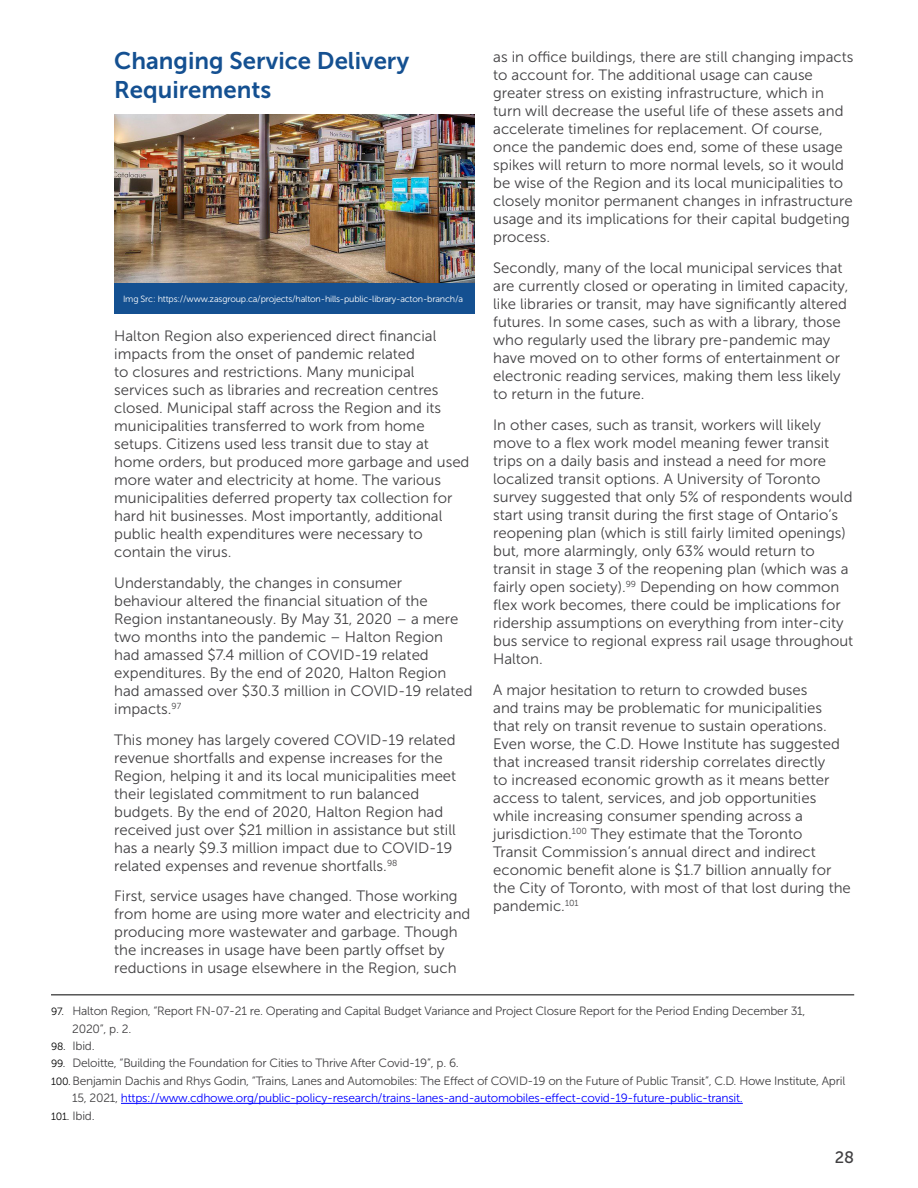
<style>
.page{position:relative;width:918px;height:1188px;background:#fff}
.page>*{position:absolute;margin:0;border:0;box-sizing:border-box;transform-origin:0 0}
.t1{font:24px/28.8px "Museo Sans 700";color:#145091}
.t2{font:16.5px "Museo Sans 500";color:#414042}
.t3{font:15px/18px "Museo Sans 300";color:#414042}
.t4{font:12px/17.4px "Museo Sans 300";letter-spacing:-.02em;color:#414042}
.t5{font:12px "Museo Sans 300";letter-spacing:-.02em;color:#00f}
.t6{font:9px "Museo Sans 300";letter-spacing:-.02em;color:#fff}
.s1{font-size:10.5px;color:#000}
.s2{color:#414042}
</style>
<div class="page">
<img style="left:114px;top:115px;width:361px;height:168px">
<div style="left:114px;top:283px;width:361px;height:31px;background:#145091"></div>
<hr style="left:121px;top:1103px;width:622px;height:1px;background:#00f">
<hr style="left:51px;top:994px;width:803px;height:1px;background:#000">
<h1 class="t1" style="left:114px;top:46px;width:297px">Changing Service Delivery<br>Requirements</h1>
<p class="t6" style="left:123px;top:294px;width:342px">Img Src: https://www.zasgroup.ca/projects/halton-hills-public-library-acton-branch/a</p>
<p class="t3" style="left:114px;top:327px;width:357px">Halton Region also experienced direct financial impacts from the onset of pandemic related<br>to closures and restrictions. Many municipal services such as libraries and recreation centres closed. Municipal staff across the Region and its municipalities transferred to work from home setups. Citizens used less transit due to stay at home orders, but produced more garbage and used more water and electricity at home. The various municipalities deferred property tax collection for hard hit businesses. Most importantly, additional public health expenditures were necessary to contain the virus.</p>
<p class="t3" style="left:114px;top:574px;width:360px">Understandably, the changes in consumer behaviour altered the financial situation of the Region instantaneously. By May 31, 2020 – a mere two months into the pandemic – Halton Region<br>had amassed $7.4 million of COVID-19 related expenditures. By the end of 2020, Halton Region had amassed over $30.3 million in COVID-19 related impacts.<sup>97</sup></p>
<p class="t3" style="left:114px;top:730px;width:344px">This money has largely covered COVID-19 related revenue shortfalls and expense increases for the Region, helping it and its local municipalities meet their legislated commitment to run balanced budgets. By the end of 2020, Halton Region had received just over $21 million in assistance but still has a nearly $9.3 million impact due to COVID-19 related expenses and revenue shortfalls.<sup>98</sup></p>
<p class="t3" style="left:114px;top:887px;width:358px">First, service usages have changed. Those working from home are using more water and electricity and producing more wastewater and garbage. Though the increases in usage have been partly offset by reductions in usage elsewhere in the Region, such</p>
<p class="t3" style="left:493px;top:48px;width:362px">as in office buildings, there are still changing impacts to account for. The additional usage can cause greater stress on existing infrastructure, which in turn will decrease the useful life of these assets and accelerate timelines for replacement. Of course, once the pandemic does end, some of these usage spikes will return to more normal levels, so it would be wise of the Region and its local municipalities to closely monitor permanent changes in infrastructure usage and its implications for their capital budgeting process.</p>
<p class="t3" style="left:493px;top:259px;width:357px">Secondly, many of the local municipal services that are currently closed or operating in limited capacity, like libraries or transit, may have significantly altered futures. In some cases, such as with a library, those who regularly used the library pre-pandemic may have moved on to other forms of entertainment or electronic reading services, making them less likely to return in the future.</p>
<p class="t3" style="left:493px;top:416px;width:362px">In other cases, such as transit, workers will likely move to a flex work model meaning fewer transit trips on a daily basis and instead a need for more localized transit options. A University of Toronto survey suggested that only 5% of respondents would start using transit during the first stage of Ontario’s reopening plan (which is still fairly limited openings) but, more alarmingly, only 63% would return to transit in stage 3 of the reopening plan (which was a fairly open society).<sup>99</sup> Depending on how common flex work becomes, there could be implications for ridership assumptions on everything from inter-city bus service to regional express rail usage throughout Halton.</p>
<p class="t3" style="left:493px;top:680px;width:359px">A major hesitation to return to crowded buses<br>and trains may be problematic for municipalities that rely on transit revenue to sustain operations.<br>Even worse, the C.D. Howe Institute has suggested that increased transit ridership correlates directly<br>to increased economic growth as it means better access to talent, services, and job opportunities while increasing consumer spending across a jurisdiction.<sup>100</sup> They estimate that the Toronto<br>Transit Commission’s annual direct and indirect economic benefit alone is $1.7 billion annually for the City of Toronto, with most of that lost during the pandemic.<sup>101</sup></p>
<p class="t4" style="left:72px;top:1002px;width:735px;text-indent:-21px"><span class="s1">97.</span> Halton Region, “Report FN-07-21 re. Operating and Capital Budget Variance and Project Closure Report for the Period Ending December 31,<br>2020”, p. 2.</p>
<p class="t4" style="left:51px;top:1037px;width:45px"><span class="s1">98.</span> Ibid.</p>
<p class="t4" style="left:51px;top:1055px;width:409px"><span class="s1">99.</span> Deloitte, “Building the Foundation for Cities to Thrive After Covid-19”, p. 6.</p>
<p class="t4" style="left:51px;top:1072px;width:796px"><span class="s1">100.</span> Benjamin Dachis and Rhys Godin, “Trains, Lanes and Automobiles: The Effect of COVID-19 on the Future of Public Transit”, C.D. Howe Institute, April</p>
<p class="t5" style="left:72px;top:1092px;width:672px"><span class="s2">15, 2021,</span> https://www.cdhowe.org/public-policy-research/trains-lanes-and-automobiles-effect-covid-19-future-public-transit.</p>
<p class="t4" style="left:51px;top:1107px;width:45px"><span class="s1">101.</span> Ibid.</p>
<p class="t2" style="left:835px;top:1149px;width:21px">28</p>
</div>
